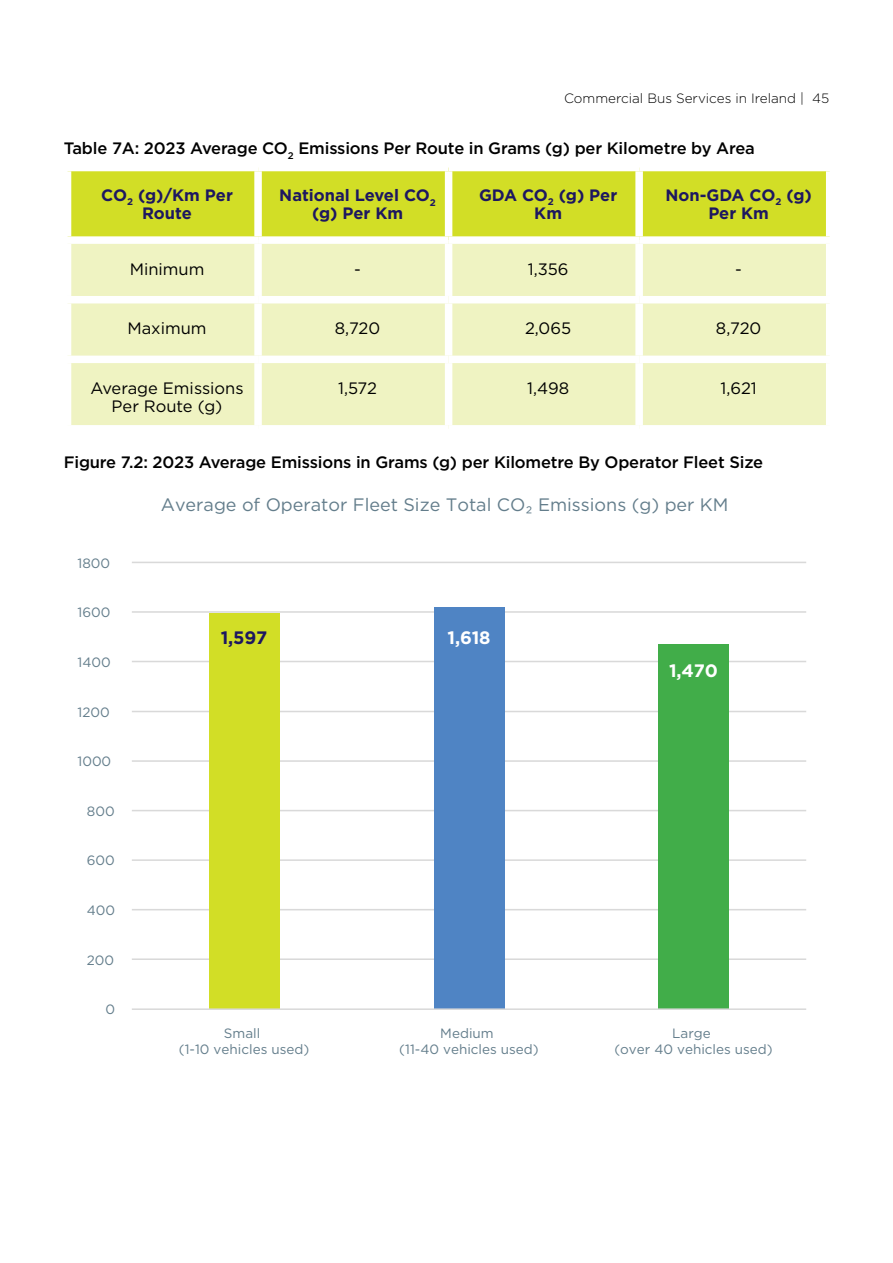
<style>
.page{position:relative;width:893px;height:1263px;background:#fff}
.page>*{position:absolute;margin:0;border:0;box-sizing:border-box;transform-origin:0 0}
.t1{font:18px "Gotham";color:#637d8b}
.t2{font:700 18px "Gotham";letter-spacing:-.01em;color:#fff}
.t3{font:700 18px "Gotham";color:#1d1760}
.t4{font:500 16.5px "Gotham";letter-spacing:-.01em;color:#000}
.t5{font:16.5px/18px "Gotham";color:#000;text-align:center}
.t6{font:700 16.5px/18px "Gotham Pro";color:#1d1760;text-align:center}
.t7{font:13.5px/16.2px "Gotham";color:#637d8b;text-align:center}
.t8{font:300 13.5px "Gotham";color:#000}
</style>
<div class="page">
<div style="left:71px;top:171px;width:755px;height:65px;background:#d2de26"></div>
<div style="left:71px;top:244px;width:755px;height:181px;background:#eff3c2"></div>
<div style="left:254px;top:171px;width:8px;height:65px;background:#fff"></div>
<div style="left:445px;top:171px;width:7px;height:65px;background:#fff"></div>
<div style="left:635px;top:171px;width:8px;height:65px;background:#fff"></div>
<div style="left:254px;top:244px;width:8px;height:52px;background:#fff"></div>
<div style="left:445px;top:244px;width:7px;height:52px;background:#fff"></div>
<div style="left:635px;top:244px;width:8px;height:52px;background:#fff"></div>
<div style="left:64px;top:296px;width:194px;height:7px;background:#fff"></div>
<div style="left:258px;top:296px;width:191px;height:7px;background:#fff"></div>
<div style="left:254px;top:303px;width:8px;height:53px;background:#fff"></div>
<div style="left:449px;top:296px;width:190px;height:7px;background:#fff"></div>
<div style="left:445px;top:303px;width:7px;height:53px;background:#fff"></div>
<div style="left:639px;top:296px;width:194px;height:7px;background:#fff"></div>
<div style="left:635px;top:303px;width:8px;height:53px;background:#fff"></div>
<div style="left:64px;top:356px;width:194px;height:7px;background:#fff"></div>
<div style="left:258px;top:356px;width:191px;height:7px;background:#fff"></div>
<div style="left:254px;top:363px;width:8px;height:62px;background:#fff"></div>
<div style="left:449px;top:356px;width:190px;height:7px;background:#fff"></div>
<div style="left:445px;top:363px;width:7px;height:62px;background:#fff"></div>
<div style="left:639px;top:356px;width:194px;height:7px;background:#fff"></div>
<div style="left:635px;top:363px;width:8px;height:62px;background:#fff"></div>
<hr style="left:132px;top:562px;width:674px;height:1px;background:#d9d9d9">
<hr style="left:132px;top:611px;width:674px;height:2px;background:#d9d9d9">
<hr style="left:132px;top:661px;width:674px;height:1px;background:#d9d9d9">
<hr style="left:132px;top:711px;width:674px;height:1px;background:#d9d9d9">
<hr style="left:132px;top:760px;width:674px;height:2px;background:#d9d9d9">
<hr style="left:132px;top:810px;width:674px;height:1px;background:#d9d9d9">
<hr style="left:132px;top:859px;width:674px;height:2px;background:#d9d9d9">
<hr style="left:132px;top:909px;width:674px;height:1px;background:#d9d9d9">
<hr style="left:132px;top:958px;width:674px;height:2px;background:#d9d9d9">
<div style="left:209px;top:613px;width:70px;height:396px;background:#d2de26"></div>
<div style="left:434px;top:608px;width:70px;height:401px;background:#4f84c4"></div>
<div style="left:658px;top:644px;width:71px;height:365px;background:#41ad49"></div>
<hr style="left:132px;top:1008px;width:674px;height:2px;background:#d9d9d9">
<p class="t8" style="left:564px;top:90px;width:267px">Commercial Bus Services in Ireland | 45</p>
<p class="t4" style="left:64px;top:137px;width:693px">Table 7A: 2023 Average CO<sub>2</sub> Emissions Per Route in Grams (g) per Kilometre by Area</p>
<p class="t6" style="left:101px;top:186px;width:133px">CO<sub>2</sub> (g)/Km Per<br>Route</p>
<p class="t6" style="left:279px;top:186px;width:158px">National Level CO<sub>2 </sub>(g) Per Km</p>
<p class="t6" style="left:479px;top:186px;width:140px">GDA CO<sub>2</sub> (g) Per<br>Km</p>
<p class="t6" style="left:665px;top:186px;width:148px">Non-GDA CO<sub>2</sub> (g)<br>Per Km</p>
<p class="t5" style="left:130px;top:259px;width:76px">Minimum</p>
<p class="t5" style="left:354px;top:259px;width:8px">-</p>
<p class="t5" style="left:528px;top:259px;width:42px">1,356</p>
<p class="t5" style="left:735px;top:259px;width:8px">-</p>
<p class="t5" style="left:127px;top:319px;width:81px">Maximum</p>
<p class="t5" style="left:335px;top:319px;width:47px">8,720</p>
<p class="t5" style="left:525px;top:319px;width:48px">2,065</p>
<p class="t5" style="left:716px;top:319px;width:47px">8,720</p>
<p class="t5" style="left:90px;top:379px;width:155px">Average Emissions<br>Per Route (g)</p>
<p class="t5" style="left:338px;top:379px;width:41px">1,572</p>
<p class="t5" style="left:527px;top:379px;width:43px">1,498</p>
<p class="t5" style="left:720px;top:379px;width:38px">1,621</p>
<p class="t4" style="left:64px;top:451px;width:701px">Figure 7.2: 2023 Average Emissions in Grams (g) per Kilometre By Operator Fleet Size</p>
<p class="t1" style="left:161px;top:493px;width:569px">Average of Operator Fleet Size Total CO2 Emissions (g) per KM</p>
<p class="t7" style="left:78px;top:554px;width:34px">1800</p>
<p class="t7" style="left:78px;top:604px;width:34px">1600</p>
<p class="t7" style="left:78px;top:653px;width:35px">1400</p>
<p class="t7" style="left:78px;top:703px;width:34px">1200</p>
<p class="t7" style="left:78px;top:753px;width:35px">1000</p>
<p class="t7" style="left:87px;top:802px;width:29px">800</p>
<p class="t7" style="left:87px;top:852px;width:30px">600</p>
<p class="t7" style="left:87px;top:902px;width:30px">400</p>
<p class="t7" style="left:87px;top:952px;width:29px">200</p>
<p class="t7" style="left:106px;top:1001px;width:11px">0</p>
<p class="t3" style="left:221px;top:626px;width:48px">1,597</p>
<p class="t2" style="left:448px;top:626px;width:44px">1,618</p>
<p class="t2" style="left:669px;top:659px;width:50px">1,470</p>
<p class="t7" style="left:179px;top:1025px;width:132px">Small<br>(1-10 vehicles used)</p>
<p class="t7" style="left:399px;top:1025px;width:141px">Medium<br>(11-40 vehicles used)</p>
<p class="t7" style="left:614px;top:1025px;width:160px">Large<br>(over 40 vehicles used)</p>
</div>
